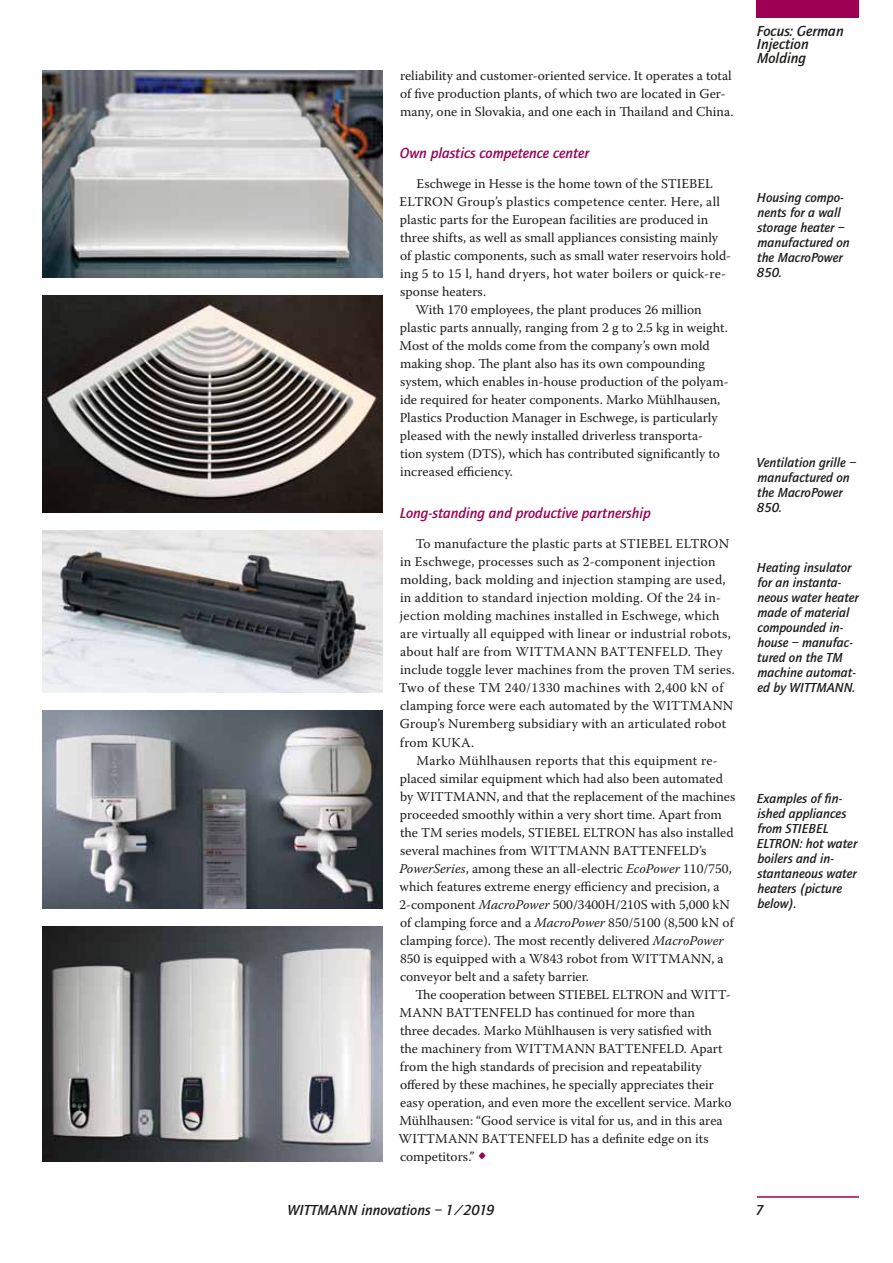
<style>
.page{position:relative;width:893px;height:1263px;background:#fff}
.page>*{position:absolute;margin:0;border:0;box-sizing:border-box;transform-origin:0 0}
.t1{font:italic 500 15px "Quay Sans";color:#9e0054}
.t2{font:italic 500 15px/13.5px "Quay Sans";color:#1d1d1b}
.t3{font:13.5px/18px "Warnock Pro";color:#1d1d1b}
.t4{font:italic 500 13.5px/15px "Quay Sans";color:#1d1d1b}
.t5{font:13.5px "Warnock Pro";letter-spacing:.02em;color:#1d1d1b}
.s1{font-style:italic}
.s2{font-size:24px;color:#9e0054}
</style>
<div class="page">
<div style="left:757px;top:0;width:102px;height:18px;background:#9e0054"></div>
<hr style="left:757px;top:1196px;width:102px;height:2px;background:#9e0054">
<img style="left:43px;top:71px;width:340px;height:207px">
<img style="left:43px;top:530px;width:340px;height:162px">
<img style="left:43px;top:927px;width:340px;height:234px">
<img style="left:43px;top:296px;width:340px;height:216px">
<img style="left:43px;top:710px;width:340px;height:199px">
<p class="t3" style="left:400px;top:66px;width:335px">reliability and customer-oriented service. It operates a total of five production plants, of which two are located in Ger&shy;many, one in Slovakia, and one each in Thailand and China.</p>
<p class="t1" style="left:400px;top:144px;width:191px">Own plastics competence center</p>
<p class="t3" style="left:417px;top:174px;width:298px">Eschwege in Hesse is the home town of the STIEBEL</p>
<p class="t5" style="left:400px;top:193px;width:322px">ELTRON Group’s plastics competence center. Here, all</p>
<p class="t3" style="left:400px;top:210px;width:310px">plastic parts for the European facilities are produced in</p>
<p class="t3" style="left:400px;top:228px;width:320px">three shifts, as well as small appliances consisting mainly</p>
<p class="t3" style="left:400px;top:246px;width:333px">of plastic components, such as small water reservoirs hold-</p>
<p class="t5" style="left:400px;top:265px;width:328px">ing 5 to 15 l, hand dryers, hot water boilers or quick-re-</p>
<p class="t3" style="left:400px;top:282px;width:87px">sponse heaters.</p>
<p class="t3" style="left:416px;top:300px;width:288px">With 170 employees, the plant produces 26 million</p>
<p class="t3" style="left:400px;top:318px;width:329px">plastic parts annually, ranging from 2 g to 2.5 kg in weight.</p>
<p class="t3" style="left:399px;top:336px;width:312px">Most of the molds come from the company’s own mold</p>
<p class="t3" style="left:400px;top:354px;width:306px">making shop. The plant also has its own compounding</p>
<p class="t3" style="left:400px;top:372px;width:330px">system, which enables in-house production of the polyam-</p>
<p class="t3" style="left:400px;top:390px;width:322px">ide required for heater components. Marko Mühlhausen,</p>
<p class="t3" style="left:400px;top:408px;width:319px">Plastics Production Manager in Eschwege, is particularly</p>
<p class="t3" style="left:400px;top:426px;width:305px">pleased with the newly installed driverless transporta-</p>
<p class="t3" style="left:400px;top:444px;width:321px">tion system (DTS), which has contributed significantly to</p>
<p class="t3" style="left:400px;top:462px;width:114px">increased efficiency.</p>
<p class="t1" style="left:400px;top:505px;width:253px">Long-standing and productive partnership</p>
<p class="t3" style="left:399px;top:534px;width:338px;text-indent:17px">To manufacture the plastic parts at STIEBEL ELTRON in Eschwege, processes such as 2-component injection molding, back molding and injection stamping are used, in addition to standard injection molding. Of the 24 in&shy;jection molding machines installed in Eschwege, which are virtually all equipped with linear or industrial robots, about half are from WITTMANN BATTENFELD. They include toggle lever machines from the proven TM series.<br>Two of these TM 240/1330 machines with 2,400 kN of clamping force were each automated by the WITTMANN Group’s Nuremberg subsidiary with an articulated robot from KUKA.</p>
<p class="t3" style="left:399px;top:751px;width:338px;text-indent:17px">Marko Mühlhausen reports that this equipment re&shy;placed similar equipment which had also been automated by WITTMANN, and that the replacement of the machines proceeded smoothly within a very short time. Apart from the TM series models, STIEBEL ELTRON has also installed several machines from WITTMANN BATTENFELD’s <span class="s1">PowerSeries</span>, among these an all-electric <span class="s1">EcoPower</span> 110/750, which features extreme energy efficiency and precision, a 2-component <span class="s1">MacroPower</span> 500/3400H/210S with 5,000 kN of clamping force and a <span class="s1">MacroPower</span> 850/5100 (8,500 kN of clamping force). The most recently delivered <span class="s1">MacroPower </span>850 is equipped with a W843 robot from WITTMANN, a conveyor belt and a safety barrier.</p>
<p class="t3" style="left:399px;top:985px;width:334px;text-indent:17px">The cooperation between STIEBEL ELTRON and WITT-MANN BATTENFELD has continued for more than<br>three decades. Marko Mühlhausen is very satisfied with the machinery from WITTMANN BATTENFELD. Apart from the high standards of precision and repeatability offered by these machines, he specially appreciates their easy operation, and even more the excellent service. Marko Mühlhausen: “Good service is vital for us, and in this area WITTMANN BATTENFELD has a definite edge on its competitors.” <span class="s2">•</span></p>
<p class="t2" style="left:757px;top:24px;width:88px">Focus: German<br>Injection<br>Molding</p>
<p class="t4" style="left:757px;top:190px;width:94px">Housing compo&shy;nents for a wall storage heater – manufactured on the MacroPower<br>850.</p>
<p class="t4" style="left:757px;top:455px;width:101px">Ventilation grille – manufactured on the MacroPower<br>850.</p>
<p class="t4" style="left:757px;top:560px;width:103px">Heating insulator for an instanta&shy;neous water heater made of material compounded in&shy;house – manufac&shy;tured on the TM machine automat&shy;ed by WITTMANN.</p>
<p class="t4" style="left:757px;top:791px;width:102px">Examples of fin&shy;ished appliances from STIEBEL<br>ELTRON: hot water boilers and in&shy;stantaneous water heaters (picture below).</p>
<p class="t2" style="left:288px;top:1203px;width:208px">WITTMANN innovations – 1/2019</p>
<p class="t2" style="left:756px;top:1203px;width:10px">7</p>
</div>
